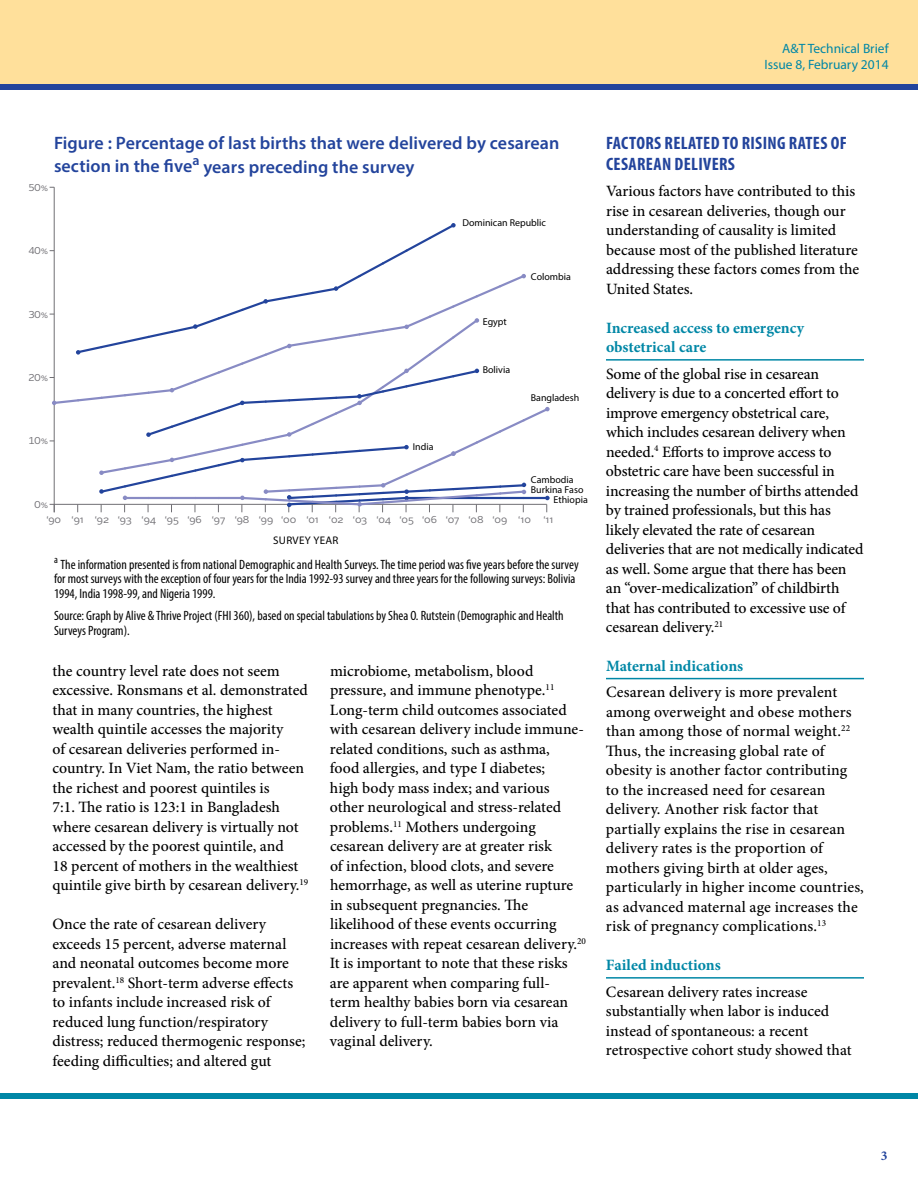
<style>
.page{position:relative;width:918px;height:1188px;background:#fff}
.page>*{position:absolute;margin:0;border:0;box-sizing:border-box;transform-origin:0 0}
.t1{font:600 18px/24px "Myriad Pro";letter-spacing:.005em;color:#23449c}
.t2{font:700 condensed 18px/21.6px "Myriad Pro";letter-spacing:.02em;color:#23449c}
.t3{font:500 15.75px/19.5px "Minion Pro";color:#000}
.t4{font:700 15.75px/19.5px "Minion Pro";color:#0087a6}
.t5{font:condensed 13.5px/15px "Myriad Pro";color:#000}
.t6{font:13.5px/16.2px "Myriad Pro";color:#0087a6;text-align:right}
.t7{font:700 13.5px "Minion Pro";color:#23449c}
.t8{font:11.1px "Myriad Pro";letter-spacing:.025em;color:#000}
.t9{font:9.9px "Alright Sans";color:#706f74}
.t10{font:9.9px/19.8px "Myriad Pro";color:#000}
</style>
<div class="page">
<div style="left:0;top:0;width:918px;height:85px;background:#ffe09b"></div>
<div style="left:0;top:1093px;width:918px;height:6px;background:#0087a6"></div>
<div style="left:0;top:84px;width:918px;height:6px;background:#23449c"></div>
<hr style="left:606px;top:359px;width:258px;height:2px;background:#0087a6">
<hr style="left:606px;top:678px;width:258px;height:1px;background:#0087a6">
<hr style="left:606px;top:977px;width:258px;height:2px;background:#0087a6">
<hr style="left:54px;top:187px;width:1px;height:317px;background:#706f74">
<svg style="left:50px;top:222px;width:500px;height:290px"></svg>
<p class="t6" style="left:764px;top:40px;width:126px">A&amp;T Technical Brief<br>Issue 8, February 2014</p>
<p class="t1" style="left:54px;top:130px;width:507px">Figure : Percentage of last births that were delivered by cesarean section in the five<sup>a</sup> years preceding the survey</p>
<p class="t9" style="left:28px;top:181px;width:21px">50%</p>
<p class="t9" style="left:28px;top:244px;width:21px">40%</p>
<p class="t9" style="left:28px;top:307px;width:21px">30%</p>
<p class="t9" style="left:28px;top:371px;width:21px">20%</p>
<p class="t9" style="left:28px;top:434px;width:21px">10%</p>
<p class="t9" style="left:35px;top:498px;width:15px">0%</p>
<p class="t10" style="left:413px;top:437px;width:22px">India</p>
<p class="t10" style="left:462px;top:212px;width:85px">Dominican Republic</p>
<p class="t10" style="left:483px;top:312px;width:26px">Egypt</p>
<p class="t10" style="left:483px;top:360px;width:29px">Bolivia</p>
<p class="t10" style="left:531px;top:267px;width:42px">Colombia</p>
<p class="t10" style="left:531px;top:388px;width:50px">Bangladesh</p>
<p class="t10" style="left:554px;top:470px;width:36px;text-indent:-23px">Cambodia<br>Ethiopia</p>
<p class="t10" style="left:531px;top:480px;width:54px">Burkina Faso</p>
<p class="t9" style="left:46px;top:513px;width:486px">‘90 ‘91 ‘92 ‘93 ‘94 ‘95 ‘96 ‘97 ‘98 ‘99 ‘00 ‘01 ‘02 ‘03 ‘04 ‘05 ‘06 ‘07 ‘08 ‘09 ‘10</p>
<p class="t9" style="left:543px;top:513px;width:12px">‘11</p>
<p class="t8" style="left:273px;top:534px;width:67px">SURVEY YEAR</p>
<p class="t5" style="left:54px;top:556px;width:526px"><sup>a</sup> The information presented is from national Demographic and Health Surveys. The time period was five years before the survey for most surveys with the exception of four years for the India 1992-93 survey and three years for the following surveys: Bolivia<br>1994, India 1998-99, and Nigeria 1999.</p>
<p class="t5" style="left:54px;top:608px;width:511px">Source: Graph by Alive &amp; Thrive Project (FHI 360), based on special tabulations by Shea O. Rutstein (Demographic and Health<br>Surveys Program).</p>
<p class="t3" style="left:52px;top:661px;width:257px">the country level rate does not seem excessive. Ronsmans et al. demonstrated that in many countries, the highest wealth quintile accesses the majority<br>of cesarean deliveries performed in&shy;country. In Viet Nam, the ratio between the richest and poorest quintiles is<br>7:1. The ratio is 123:1 in Bangladesh where cesarean delivery is virtually not accessed by the poorest quintile, and<br>18 percent of mothers in the wealthiest quintile give birth by cesarean delivery.<sup>19</sup></p>
<p class="t3" style="left:52px;top:915px;width:255px">Once the rate of cesarean delivery exceeds 15 percent, adverse maternal and neonatal outcomes become more prevalent.<sup>18</sup> Short-term adverse effects to infants include increased risk of reduced lung function/respiratory distress; reduced thermogenic response; feeding difficulties; and altered gut</p>
<p class="t3" style="left:330px;top:661px;width:258px">microbiome, metabolism, blood pressure, and immune phenotype.<sup>11<br></sup>Long-term child outcomes associated with cesarean delivery include immune&shy;related conditions, such as asthma,<br>food allergies, and type I diabetes;<br>high body mass index; and various other neurological and stress-related problems.<sup>11</sup> Mothers undergoing cesarean delivery are at greater risk<br>of infection, blood clots, and severe hemorrhage, as well as uterine rupture in subsequent pregnancies. The likelihood of these events occurring increases with repeat cesarean delivery.<sup>20<br></sup>It is important to note that these risks are apparent when comparing full-<br>term healthy babies born via cesarean delivery to full-term babies born via vaginal delivery.</p>
<p class="t2" style="left:606px;top:131px;width:242px">FACTORS RELATED TO RISING RATES OF<br>CESAREAN DELIVERS</p>
<p class="t3" style="left:606px;top:182px;width:255px">Various factors have contributed to this rise in cesarean deliveries, though our understanding of causality is limited because most of the published literature addressing these factors comes from the United States.</p>
<p class="t4" style="left:606px;top:318px;width:200px">Increased access to emergency obstetrical care</p>
<p class="t3" style="left:606px;top:364px;width:259px">Some of the global rise in cesarean delivery is due to a concerted effort to improve emergency obstetrical care, which includes cesarean delivery when needed.<sup>4</sup> Efforts to improve access to obstetric care have been successful in increasing the number of births attended by trained professionals, but this has likely elevated the rate of cesarean deliveries that are not medically indicated as well. Some argue that there has been an “over-medicalization” of childbirth that has contributed to excessive use of cesarean delivery.<sup>21</sup></p>
<p class="t4" style="left:606px;top:656px;width:139px">Maternal indications</p>
<p class="t3" style="left:606px;top:683px;width:260px">Cesarean delivery is more prevalent among overweight and obese mothers than among those of normal weight.<sup>22<br></sup>Thus, the increasing global rate of obesity is another factor contributing to the increased need for cesarean delivery. Another risk factor that partially explains the rise in cesarean delivery rates is the proportion of mothers giving birth at older ages, particularly in higher income countries, as advanced maternal age increases the risk of pregnancy complications.<sup>13</sup></p>
<p class="t4" style="left:606px;top:955px;width:116px">Failed inductions</p>
<p class="t3" style="left:606px;top:982px;width:247px">Cesarean delivery rates increase substantially when labor is induced instead of spontaneous: a recent retrospective cohort study showed that</p>
<p class="t7" style="left:881px;top:1146px;width:8px">3</p>
</div>
